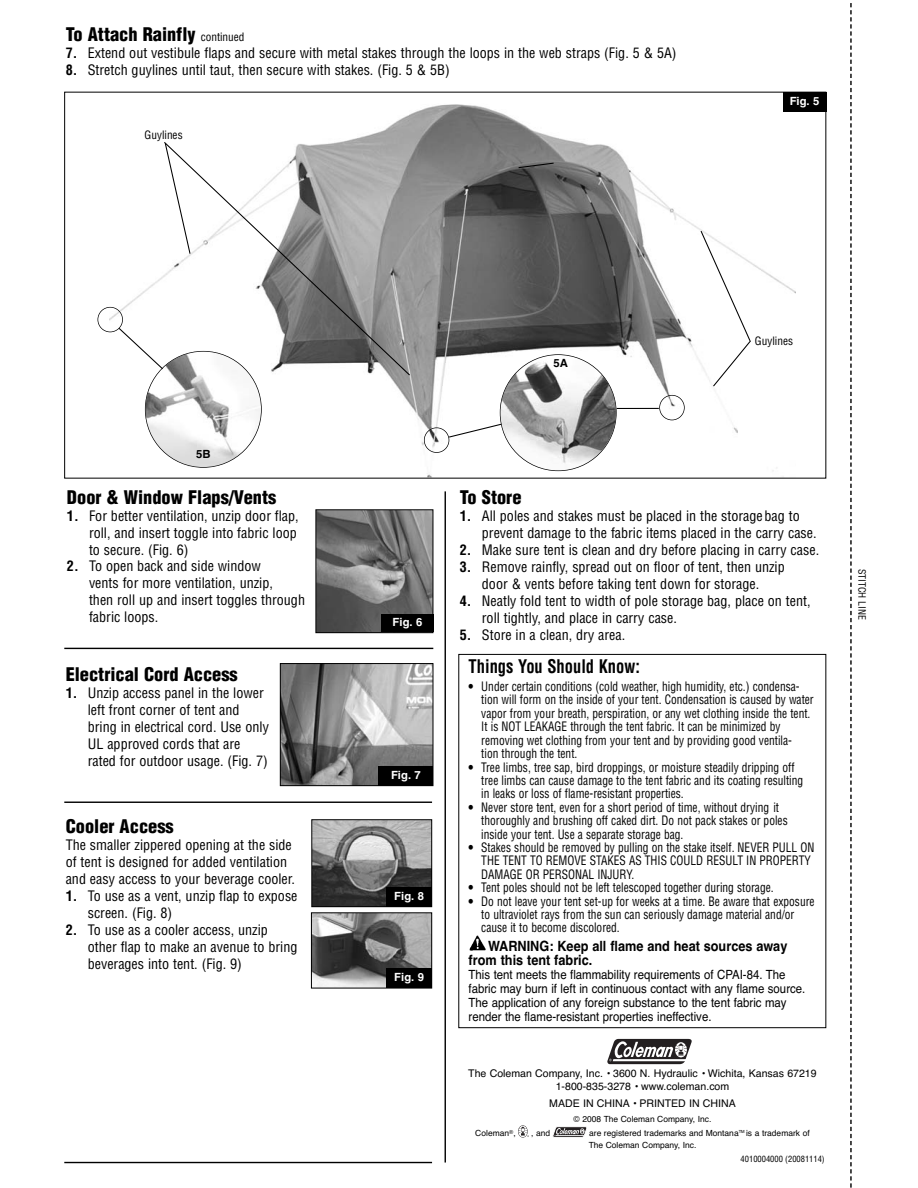
<style>
.page{position:relative;width:918px;height:1188px;background:#fff}
.page>*{position:absolute;margin:0;border:0;box-sizing:border-box;transform-origin:0 0}
.t1{font:900 condensed 18.3px "Helvetica";color:#000}
.t2{font:700 condensed 18.3px "Helvetica";color:#000;scale:.9 1}
.t3{font:condensed 14.1px/17px "Helvetica";color:#000}
.t4{font:700 14.1px/14.1px "Helvetica";color:#000;scale:.9 1}
.t5{font:condensed 12.75px/13.4px "Helvetica";color:#000;scale:.9 1}
.t6{font:12.75px/14.1px "Helvetica";color:#000;scale:.9 1}
.t7{font:700 11.25px "Helvetica";color:#fff}
.t8{font:condensed 11.25px "Helvetica";color:#000}
.t9{font:700 11.25px "Helvetica";color:#000}
.t10{font:10.65px/12.8px "Helvetica";color:#000;text-align:center}
.t11{font:condensed 9.9px "Helvetica";color:#000}
.t12{font:8.4px/11.2px "Helvetica";color:#000}
.t13{font:condensed 8.4px "Helvetica";color:#000}
.s1{font-weight:400;font-size:11.25px}
.s2{font-weight:700}
</style>
<div class="page">
<svg style="left:850px;top:3px;width:2px;height:1185px"></svg>
<img style="left:282px;top:665px;width:149px;height:119px">
<div style="left:280px;top:663px;width:153px;height:123px;border:1px solid #000"></div>
<div style="left:379px;top:766px;width:54px;height:20px;background:#000"></div>
<hr style="left:64px;top:1162px;width:368px;height:1px;background:#000">
<hr style="left:64px;top:802px;width:368px;height:1px;background:#000">
<img style="left:110px;top:104px;width:686px;height:372px">
<div style="left:783px;top:92px;width:43px;height:20px;background:#000"></div>
<img style="left:501px;top:355px;width:115px;height:115px;border-radius:50%">
<svg style="left:448px;top:423px;width:54px;height:15px"></svg>
<svg style="left:517px;top:162px;width:38px;height:7px"></svg>
<div style="left:424px;top:427px;width:25px;height:26px;border:1px solid #000;border-radius:50%"></div>
<hr style="left:64px;top:648px;width:369px;height:1px;background:#000">
<hr style="left:445px;top:491px;width:1px;height:672px;background:#000">
<svg style="left:163px;top:141px;width:248px;height:236px"></svg>
<svg style="left:700px;top:230px;width:52px;height:158px"></svg>
<div style="left:659px;top:395px;width:26px;height:25px;border:1px solid #000;border-radius:50%"></div>
<hr style="left:617px;top:408px;width:42px;height:1px;background:#000">
<img style="left:146px;top:354px;width:115px;height:113px">
<svg style="left:118px;top:327px;width:46px;height:43px"></svg>
<div style="left:98px;top:307px;width:25px;height:25px;border:1px solid #000;border-radius:50%"></div>
<svg style="left:553px;top:1126px;width:34px;height:12px"></svg>
<svg style="left:607px;top:1038px;width:85px;height:27px"></svg>
<svg style="left:518px;top:1126px;width:11px;height:11px"></svg>
<img style="left:318px;top:511px;width:113px;height:120px">
<div style="left:316px;top:509px;width:117px;height:124px;border:1px solid #000"></div>
<div style="left:381px;top:614px;width:52px;height:18px;background:#000"></div>
<img style="left:313px;top:821px;width:117px;height:84px">
<div style="left:311px;top:819px;width:121px;height:88px;border:1px solid #000"></div>
<img style="left:313px;top:914px;width:117px;height:72px">
<div style="left:311px;top:912px;width:121px;height:76px;border:1px solid #000"></div>
<div style="left:386px;top:969px;width:46px;height:19px;background:#000"></div>
<div style="left:386px;top:888px;width:46px;height:19px;background:#000"></div>
<div style="left:458px;top:654px;width:368px;height:374px;border:1px solid #000"></div>
<img style="left:469px;top:936px;width:17px;height:15px">
<p class="t1" style="left:66px;top:27px;width:180px">To Attach Rainfly <span class="s1">continued</span></p>
<p class="t3" style="left:66px;top:45px;width:612px"><span class="s2">7.</span> Extend out vestibule flaps and secure with metal stakes through the loops in the web straps (Fig. 5 &amp; 5A)</p>
<p class="t3" style="left:66px;top:62px;width:386px"><span class="s2">8.</span> Stretch guylines until taut, then secure with stakes. (Fig. 5 &amp; 5B)</p>
<p class="t8" style="left:144px;top:130px;width:40px">Guylines</p>
<p class="t7" style="left:790px;top:97px;width:31px">Fig. 5</p>
<p class="t9" style="left:196px;top:450px;width:16px">5B</p>
<p class="t1" style="left:67px;top:490px;width:211px">Door &amp; Window Flaps/Vents</p>
<p class="t3" style="left:89px;top:508px;width:211px;text-indent:-22px"><span class="s2">1.</span> For better ventilation, unzip door flap, roll, and insert toggle into fabric loop to secure. (Fig. 6)</p>
<p class="t3" style="left:89px;top:559px;width:217px;text-indent:-22px"><span class="s2">2.</span> To open back and side window<br>vents for more ventilation, unzip,<br>then roll up and insert toggles through fabric loops.</p>
<p class="t1" style="left:66px;top:668px;width:174px">Electrical Cord Access</p>
<p class="t3" style="left:88px;top:686px;width:183px;text-indent:-22px"><span class="s2">1.</span> Unzip access panel in the lower left front corner of tent and bring in electrical cord. Use only<br>UL approved cords that are rated for outdoor usage. (Fig. 7)</p>
<p class="t1" style="left:66px;top:819px;width:109px">Cooler Access</p>
<p class="t3" style="left:66px;top:838px;width:231px">The smaller zippered opening at the side of tent is designed for added ventilation and easy access to your beverage cooler.</p>
<p class="t3" style="left:88px;top:888px;width:211px;text-indent:-22px"><span class="s2">1.</span> To use as a vent, unzip flap to expose screen. (Fig. 8)</p>
<p class="t3" style="left:88px;top:922px;width:211px;text-indent:-22px"><span class="s2">2.</span> To use as a cooler access, unzip other flap to make an avenue to bring beverages into tent. (Fig. 9)</p>
<p class="t9" style="left:554px;top:359px;width:16px">5A</p>
<p class="t8" style="left:755px;top:337px;width:40px">Guylines</p>
<p class="t7" style="left:393px;top:618px;width:31px">Fig. 6</p>
<p class="t7" style="left:391px;top:770px;width:31px">Fig. 7</p>
<p class="t7" style="left:394px;top:892px;width:31px">Fig. 8</p>
<p class="t7" style="left:394px;top:973px;width:31px">Fig. 9</p>
<p class="t1" style="left:460px;top:491px;width:63px">To Store</p>
<p class="t3" style="left:482px;top:509px;width:336px;text-indent:-22px"><span class="s2">1.</span> All poles and stakes must be placed in the storage bag to prevent damage to the fabric items placed in the carry case.</p>
<p class="t3" style="left:460px;top:543px;width:361px"><span class="s2">2.</span> Make sure tent is clean and dry before placing in carry case.</p>
<p class="t3" style="left:460px;top:560px;width:326px;text-align:center"><span class="s2">3.</span> Remove rainfly, spread out on floor of tent, then unzip door &amp; vents before taking tent down for storage.</p>
<p class="t3" style="left:482px;top:594px;width:330px;text-indent:-22px"><span class="s2">4.</span> Neatly fold tent to width of pole storage bag, place on tent, roll tightly, and place in carry case.</p>
<p class="t3" style="left:460px;top:627px;width:167px"><span class="s2">5.</span> Store in a clean, dry area.</p>
<p class="t2" style="left:469px;top:660px;width:192px">Things You Should Know:</p>
<p class="t5" style="left:481px;top:681px;width:371px;text-indent:-13px"><span class="s2">•</span> Under certain conditions (cold weather, high humidity, etc.) condensa&shy;tion will form on the inside of your tent. Condensation is caused by water vapor from your breath, perspiration, or any wet clothing inside the tent.<br>It is NOT LEAKAGE through the tent fabric. It can be minimized by removing wet clothing from your tent and by providing good ventila-<br>tion through the tent.</p>
<p class="t5" style="left:481px;top:761px;width:359px;text-indent:-13px"><span class="s2">•</span> Tree limbs, tree sap, bird droppings, or moisture steadily dripping off tree limbs can cause damage to the tent fabric and its coating resulting in leaks or loss of flame-resistant properties.</p>
<p class="t5" style="left:481px;top:801px;width:342px;text-indent:-13px"><span class="s2">•</span> Never store tent, even for a short period of time, without drying it thoroughly and brushing off caked dirt. Do not pack stakes or poles inside your tent. Use a separate storage bag.</p>
<p class="t5" style="left:481px;top:842px;width:372px;text-indent:-13px"><span class="s2">•</span> Stakes should be removed by pulling on the stake itself. NEVER PULL ON<br>THE TENT TO REMOVE STAKES AS THIS COULD RESULT IN PROPERTY<br>DAMAGE OR PERSONAL INJURY.</p>
<p class="t5" style="left:469px;top:882px;width:340px"><span class="s2">•</span> Tent poles should not be left telescoped together during storage.</p>
<p class="t5" style="left:481px;top:895px;width:372px;text-indent:-13px"><span class="s2">•</span> Do not leave your tent set-up for weeks at a time. Be aware that exposure to ultraviolet rays from the sun can seriously damage material and/or cause it to become discolored.</p>
<p class="t4" style="left:469px;top:940px;width:356px;text-indent:19px">WARNING: Keep all flame and heat sources away from this tent fabric.</p>
<p class="t6" style="left:469px;top:969px;width:376px">This tent meets the flammability requirements of CPAI-84. The fabric may burn if left in continuous contact with any flame source.<br>The application of any foreign substance to the tent fabric may render the flame-resistant properties ineffective.</p>
<p class="t10" style="left:468px;top:1068px;width:350px">The Coleman Company, Inc. • 3600 N. Hydraulic • Wichita, Kansas 67219<br>1-800-835-3278 • www.coleman.com</p>
<p class="t10" style="left:549px;top:1098px;width:188px">MADE IN CHINA • PRINTED IN CHINA</p>
<p class="t12" style="left:574px;top:1115px;width:139px">© 2008 The Coleman Company, Inc.</p>
<p class="t12" style="left:475px;top:1129px;width:42px">Coleman<sup>®</sup>,</p>
<p class="t12" style="left:531px;top:1129px;width:21px">, and</p>
<p class="t12" style="left:589px;top:1129px;width:223px">are registered trademarks and Montana<sup>TM</sup> is a trademark of<br>The Coleman Company, Inc.</p>
<p class="t13" style="left:741px;top:1156px;width:86px">4010004000 (20081114)</p>
<p class="t11" style="left:866px;top:569px;width:53px;rotate:90deg">STITCH LINE</p>
</div>
